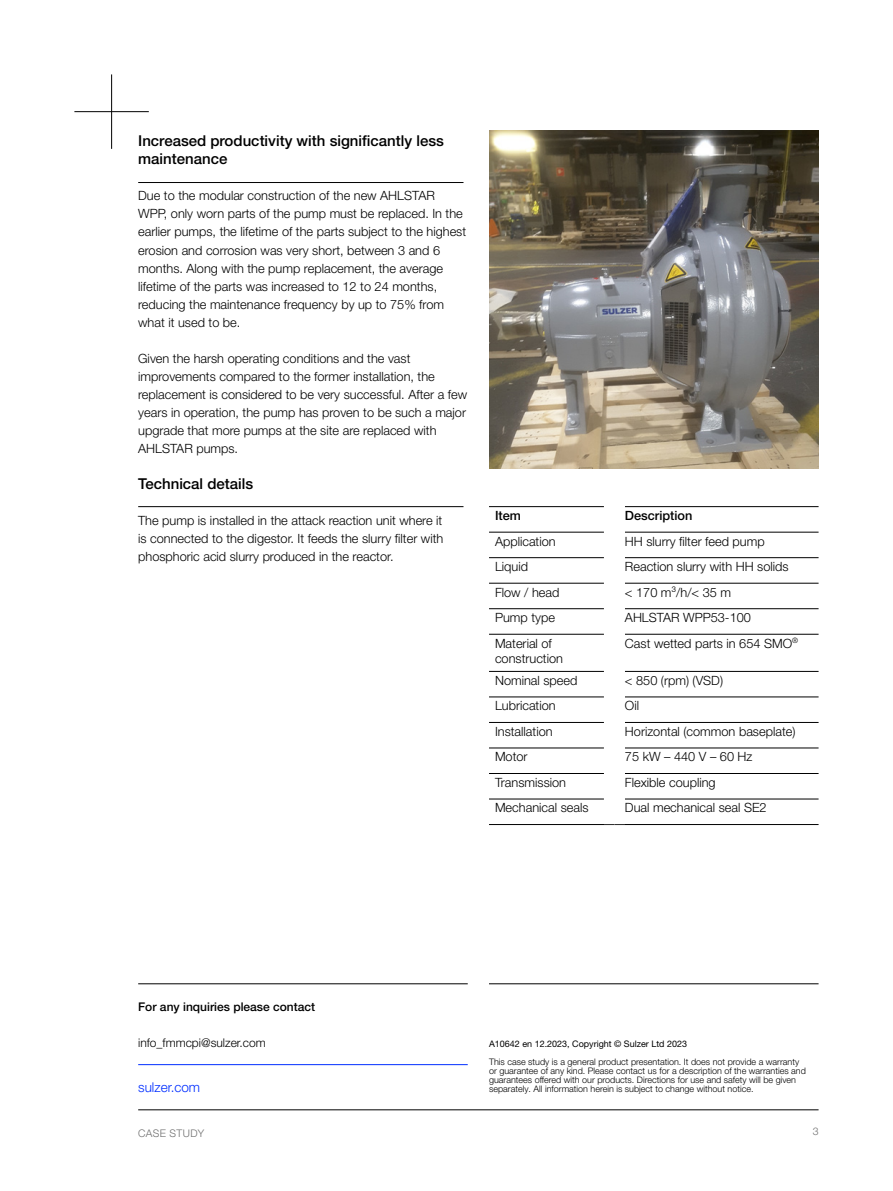
<style>
.page{position:relative;width:893px;height:1191px;background:#fff}
.page>*{position:absolute;margin:0;border:0;box-sizing:border-box;transform-origin:0 0}
.Subtitle{font:500 15px/18px "Helvetica Neue LT Pro";color:#000}
.www{font:300 13.5px "Helvetica Neue LT Pro";color:#002eff}
.Body_text_8_5_pt{font:300 12.75px/18px "Helvetica Neue LT Pro";color:#000}
.Table_header{font:300 12.75px/15.3px "Helvetica Neue LT Pro";color:#000}
.Table_header-2{font:500 12.75px "Helvetica Neue LT Pro";color:#000}
.Disclaimer_title{font:500 12px "Helvetica Neue LT Pro";color:#000}
.Contact{font:300 12px "Helvetica Neue LT Pro";color:#000}
.t1{font:300 10.5px "Helvetica Neue LT Pro";letter-spacing:.035em;color:#6e6e6e}
.Disclaimer{font:300 9px/18px "Helvetica Neue LT Pro";color:#000}
.s1{font-weight:400}
</style>
<div class="page">
<hr style="left:138px;top:1109px;width:681px;height:1px;background:#000">
<hr style="left:138px;top:983px;width:330px;height:1px;background:#000">
<hr style="left:489px;top:983px;width:330px;height:1px;background:#000">
<hr style="left:138px;top:1064px;width:330px;height:1px;background:#002eff">
<hr style="left:138px;top:182px;width:325px;height:1px;background:#000">
<hr style="left:138px;top:506px;width:325px;height:1px;background:#000">
<hr style="left:489px;top:532px;width:115px;height:1px;background:#000">
<hr style="left:625px;top:532px;width:194px;height:1px;background:#000">
<hr style="left:489px;top:557px;width:115px;height:1px;background:#000">
<hr style="left:625px;top:557px;width:194px;height:1px;background:#000">
<hr style="left:489px;top:583px;width:115px;height:1px;background:#000">
<hr style="left:625px;top:583px;width:194px;height:1px;background:#000">
<hr style="left:489px;top:608px;width:115px;height:1px;background:#000">
<hr style="left:625px;top:608px;width:194px;height:1px;background:#000">
<hr style="left:489px;top:634px;width:115px;height:1px;background:#000">
<hr style="left:625px;top:634px;width:194px;height:1px;background:#000">
<hr style="left:489px;top:671px;width:115px;height:1px;background:#000">
<hr style="left:625px;top:671px;width:194px;height:1px;background:#000">
<hr style="left:489px;top:696px;width:115px;height:1px;background:#000">
<hr style="left:625px;top:696px;width:194px;height:1px;background:#000">
<hr style="left:489px;top:722px;width:115px;height:1px;background:#000">
<hr style="left:625px;top:722px;width:194px;height:1px;background:#000">
<hr style="left:489px;top:747px;width:115px;height:1px;background:#000">
<hr style="left:625px;top:747px;width:194px;height:1px;background:#000">
<hr style="left:489px;top:773px;width:115px;height:1px;background:#000">
<hr style="left:625px;top:773px;width:194px;height:1px;background:#000">
<hr style="left:489px;top:798px;width:115px;height:1px;background:#000">
<hr style="left:625px;top:798px;width:194px;height:1px;background:#000">
<hr style="left:489px;top:506px;width:115px;height:1px;background:#000">
<hr style="left:625px;top:506px;width:194px;height:1px;background:#000">
<hr style="left:489px;top:824px;width:125px;height:1px;background:#000">
<hr style="left:614px;top:824px;width:205px;height:1px;background:#000">
<img style="left:489px;top:131px;width:330px;height:337px">
<hr style="left:74px;top:111px;width:75px;height:1px;background:#000">
<hr style="left:111px;top:74px;width:1px;height:75px;background:#000">
<p class="Subtitle" style="left:138px;top:132px;width:307px">Increased productivity with significantly less maintenance</p>
<p class="Body_text_8_5_pt" style="left:138px;top:187px;width:329px">Due to the modular construction of the new AHLSTAR WPP, only worn parts of the pump must be replaced. In the earlier pumps, the lifetime of the parts subject to the highest erosion and corrosion was very short, between 3 and 6 months. Along with the pump replacement, the average lifetime of the parts was increased to 12 to 24 months, reducing the maintenance frequency by up to 75% from what it used to be.</p>
<p class="Body_text_8_5_pt" style="left:138px;top:349px;width:331px">Given the harsh operating conditions and the vast improvements compared to the former installation, the replacement is considered to be very successful. After a few years in operation, the pump has proven to be such a major upgrade that more pumps at the site are replaced with AHLSTAR pumps.</p>
<p class="Subtitle" style="left:138px;top:474px;width:117px">Technical details</p>
<p class="Body_text_8_5_pt" style="left:138px;top:511px;width:307px;text-align:justify">The pump is installed in the attack reaction unit where it is connected to the digestor. It feeds the slurry filter with phosphoric acid slurry produced in the reactor.</p>
<p class="Table_header-2" style="left:495px;top:508px;width:27px">Item</p>
<p class="Table_header-2" style="left:625px;top:508px;width:69px">Description</p>
<p class="Table_header" style="left:495px;top:533px;width:62px">Application</p>
<p class="Table_header" style="left:625px;top:533px;width:141px">HH slurry filter feed pump</p>
<p class="Table_header" style="left:495px;top:558px;width:35px">Liquid</p>
<p class="Table_header" style="left:625px;top:558px;width:165px">Reaction slurry with HH solids</p>
<p class="Table_header" style="left:495px;top:584px;width:66px">Flow / head</p>
<p class="Table_header" style="left:625px;top:584px;width:108px">&lt; 170 m³/h/&lt; 35 m</p>
<p class="Table_header" style="left:495px;top:609px;width:61px">Pump type</p>
<p class="Table_header" style="left:625px;top:609px;width:127px">AHLSTAR WPP53-100</p>
<p class="Table_header" style="left:495px;top:635px;width:70px">Material of construction</p>
<p class="Table_header" style="left:625px;top:635px;width:175px">Cast wetted parts in 654 SMO<sup>®</sup></p>
<p class="Table_header" style="left:495px;top:672px;width:84px">Nominal speed</p>
<p class="Table_header" style="left:625px;top:672px;width:100px">&lt; 850 (rpm) (VSD)</p>
<p class="Table_header" style="left:495px;top:698px;width:62px">Lubrication</p>
<p class="Table_header" style="left:625px;top:698px;width:16px">Oil</p>
<p class="Table_header" style="left:495px;top:723px;width:59px">Installation</p>
<p class="Table_header" style="left:625px;top:723px;width:172px">Horizontal (common baseplate)</p>
<p class="Table_header" style="left:495px;top:749px;width:34px">Motor</p>
<p class="Table_header" style="left:625px;top:749px;width:129px">75 kW – 440 V – 60 Hz</p>
<p class="Table_header" style="left:495px;top:774px;width:73px">Transmission</p>
<p class="Table_header" style="left:625px;top:774px;width:92px">Flexible coupling</p>
<p class="Table_header" style="left:495px;top:800px;width:95px">Mechanical seals</p>
<p class="Table_header" style="left:625px;top:800px;width:143px">Dual mechanical seal SE2</p>
<p class="Disclaimer_title" style="left:138px;top:999px;width:178px">For any inquiries please contact</p>
<p class="Contact" style="left:138px;top:1035px;width:129px">info_fmmcpi@sulzer.com</p>
<p class="Disclaimer" style="left:489px;top:1034px;width:312px"><span class="s1">A10642 en 12.2023, Copyright © Sulzer Ltd 2023<br></span>This case study is a general product presentation. It does not provide a warranty</p>
<p class="Disclaimer" style="left:489px;top:1066px;width:318px;line-height:9px">or guarantee of any kind. Please contact us for a description of the warranties and guarantees offered with our products. Directions for use and safety will be given</p>
<p class="www" style="left:138px;top:1078px;width:64px">sulzer.com</p>
<p class="Disclaimer" style="left:489px;top:1079px;width:266px">separately. All information herein is subject to change without notice.</p>
<p class="t1" style="left:138px;top:1126px;width:67px">CASE STUDY</p>
<p class="t1" style="left:813px;top:1124px;width:7px">3</p>
</div>
